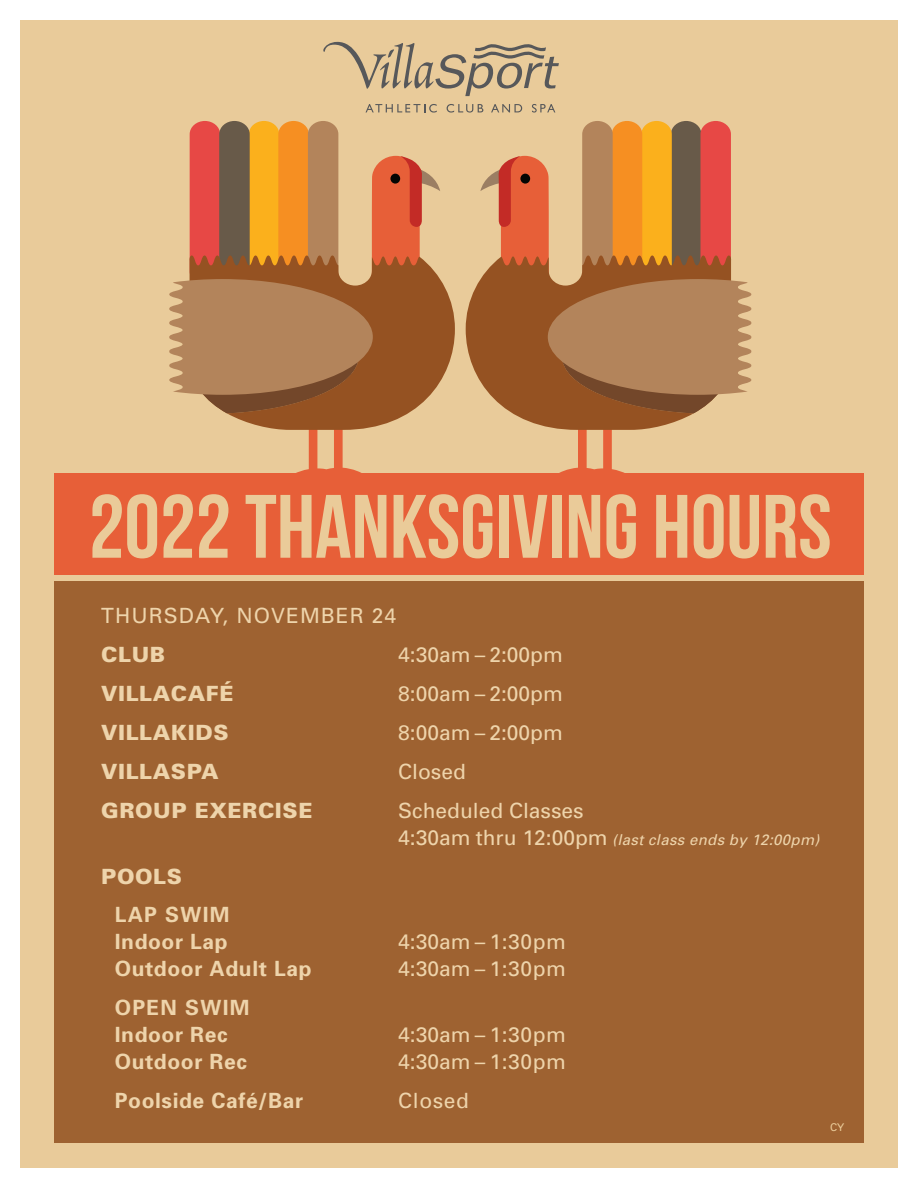
<style>
.page{position:relative;width:918px;height:1188px;background:#fff}
.page>*{position:absolute;margin:0;border:0;box-sizing:border-box;transform-origin:0 0}
.t1{font:700 89.7px "Bebas Neue";color:#eacb99}
.t2{font:21px "Univers";color:#eed4ab}
.t3{font:700 21px/27px "Univers";letter-spacing:.03em;color:#eed4ab}
.t4{font:900 21px "Univers";letter-spacing:.03em;color:#eed4ab}
.t5{font:21px "Univers";letter-spacing:.05em;color:#eed4ab}
.t6{font:italic 15px "Univers";letter-spacing:.02em;color:#eed4ab}
.t7{font:10.65px "Univers";color:#eacb99}
.s1{font-style:normal;font-size:21px}
</style>
<div class="page">
<div style="left:20px;top:20px;width:878px;height:1148px;background:#e9cb9a"></div>
<div style="left:54px;top:581px;width:810px;height:562px;background:#9e6231"></div>
<div style="left:54px;top:473px;width:810px;height:102px;background:#e75f38"></div>
<svg style="left:323px;top:42px;width:236px;height:54px"></svg>
<svg style="left:366px;top:104px;width:71px;height:9px"></svg>
<svg style="left:447px;top:104px;width:36px;height:9px"></svg>
<svg style="left:491px;top:104px;width:31px;height:8px"></svg>
<svg style="left:532px;top:104px;width:23px;height:9px"></svg>
<svg style="left:466px;top:280px;width:14px;height:101px"></svg>
<svg style="left:480px;top:121px;width:271px;height:352px"></svg>
<svg style="left:440px;top:279px;width:15px;height:103px;fill:#955222"></svg>
<svg style="left:169px;top:121px;width:271px;height:352px"></svg>
<div style="left:520px;top:174px;width:10px;height:10px;background:#040503;border-radius:50%"></div>
<div style="left:390px;top:174px;width:10px;height:10px;background:#040503;border-radius:50%"></div>
<h1 class="t1" style="left:89px;top:478px;width:744px">2022 THANKSGIVING HOURS</h1>
<p class="t5" style="left:101px;top:604px;width:296px">THURSDAY, NOVEMBER 24</p>
<p class="t4" style="left:101px;top:642px;width:65px">CLUB</p>
<p class="t2" style="left:398px;top:642px;width:166px">4:30am – 2:00pm</p>
<p class="t4" style="left:101px;top:680px;width:134px">VILLACAFÉ</p>
<p class="t2" style="left:398px;top:681px;width:166px">8:00am – 2:00pm</p>
<p class="t4" style="left:101px;top:719px;width:129px">VILLAKIDS</p>
<p class="t2" style="left:398px;top:720px;width:166px">8:00am – 2:00pm</p>
<p class="t4" style="left:101px;top:758px;width:119px">VILLASPA</p>
<p class="t2" style="left:398px;top:759px;width:69px">Closed</p>
<p class="t4" style="left:101px;top:797px;width:213px">GROUP EXERCISE</p>
<p class="t2" style="left:398px;top:798px;width:187px">Scheduled Classes</p>
<p class="t6" style="left:398px;top:831px;width:423px"><span class="s1">4:30am thru 12:00pm</span> (last class ends by 12:00pm)</p>
<p class="t4" style="left:101px;top:863px;width:82px">POOLS</p>
<p class="t3" style="left:115px;top:901px;width:116px">LAP SWIM<br>Indoor Lap</p>
<p class="t2" style="left:398px;top:930px;width:169px">4:30am – 1:30pm</p>
<p class="t3" style="left:115px;top:955px;width:198px">Outdoor Adult Lap</p>
<p class="t2" style="left:398px;top:957px;width:169px">4:30am – 1:30pm</p>
<p class="t3" style="left:115px;top:994px;width:136px">OPEN SWIM<br>Indoor Rec</p>
<p class="t2" style="left:398px;top:1023px;width:169px">4:30am – 1:30pm</p>
<p class="t3" style="left:115px;top:1048px;width:134px">Outdoor Rec</p>
<p class="t2" style="left:398px;top:1050px;width:169px">4:30am – 1:30pm</p>
<p class="t3" style="left:115px;top:1087px;width:190px">Poolside Café/Bar</p>
<p class="t2" style="left:398px;top:1088px;width:72px">Closed</p>
<p class="t7" style="left:830px;top:1121px;width:16px">CY</p>
</div>
